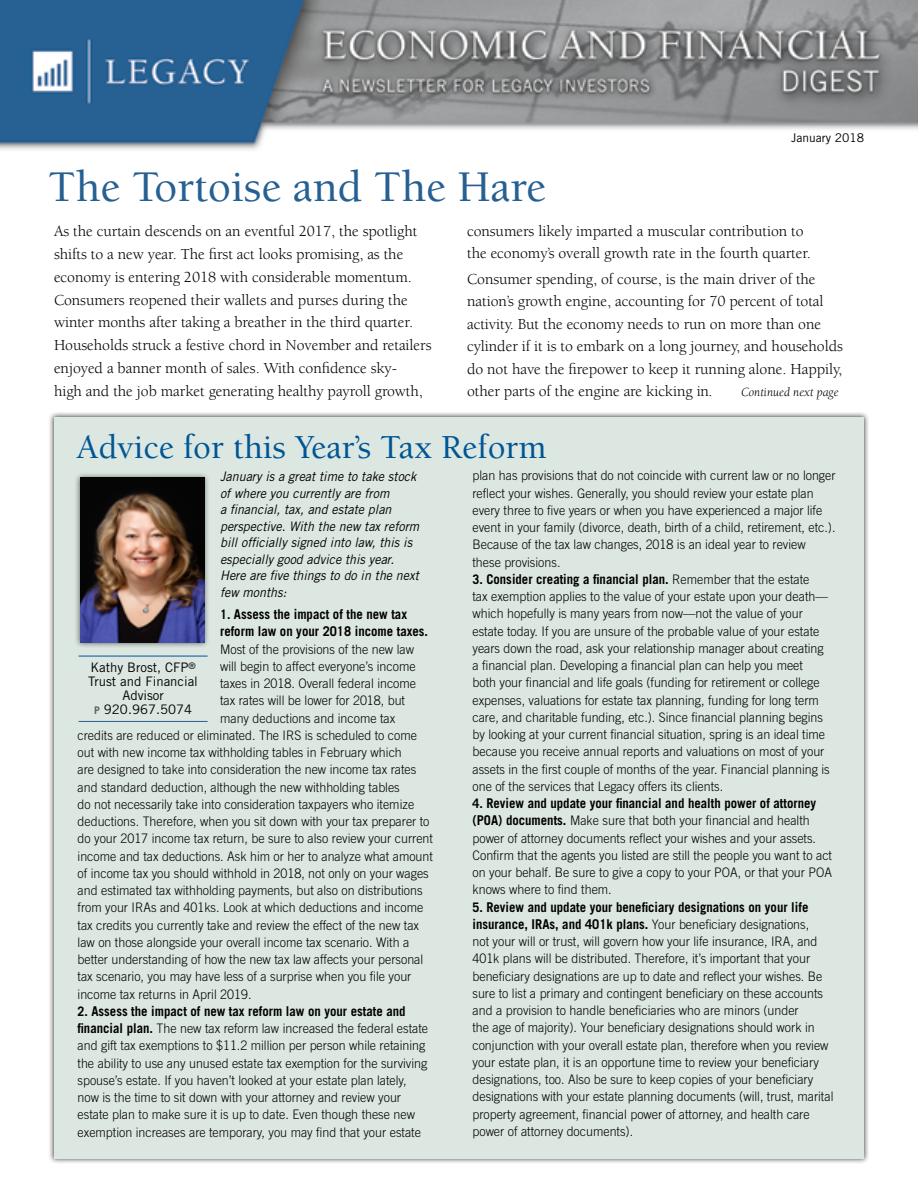
<style>
.page{position:relative;width:918px;height:1188px;background:#fff}
.page>*{position:absolute;margin:0;border:0;box-sizing:border-box;transform-origin:0 0}
.t1{font:500 45px "Berkeley Std";color:#266092}
.t2{font:500 34.5px "Berkeley Std";color:#005695}
.t3{font:15.75px/22.8px "Berkeley Std";letter-spacing:-.005em;color:#000}
.t4{font:700 13.5px/17.2px "Trade Gothic";color:#000;scale:.95 1}
.t5{font:300 13.2px/17.2px "Trade Gothic";color:#000;scale:.95 1}
.t6{font:italic 13.2px/16.5px "Trade Gothic";color:#000;scale:.95 1}
.t7{font:13.2px/14.2px "Trade Gothic";color:#000;text-align:center}
.t8{font:italic 12.75px "Berkeley Std";color:#000}
.t9{font:12px "Trade Gothic";color:#000}
.s1{font-size:13.2px}
.s2{font-weight:700;font-size:13.5px}
.s3{font-weight:700;font-size:10.5px;color:#5f6062}
.s4{font-weight:300;font-size:13.2px}
</style>
<div class="page">
<img style="left:0;top:0;width:918px;height:150px">
<div style="left:49px;top:412px;width:820px;height:751px;background:#000;opacity:.75"></div>
<div style="left:54px;top:417px;width:810px;height:741px;background:#dce7e1"></div>
<hr style="left:79px;top:656px;width:129px;height:1px;background:#005695">
<hr style="left:79px;top:721px;width:129px;height:1px;background:#266092">
<div style="left:75px;top:472px;width:135px;height:176px;background:#000;opacity:.55"></div>
<img style="left:80px;top:478px;width:124px;height:165px">
<h1 class="t1" style="left:48px;top:163px;width:500px">The Tortoise and The Hare</h1>
<p class="t9" style="left:791px;top:130px;width:74px">January 2018</p>
<p class="t3" style="left:54px;top:220px;width:379px">As the curtain descends on an eventful 2017, the spotlight shifts to a new year. The first act looks promising, as the economy is entering 2018 with considerable momentum.<br>Consumers reopened their wallets and purses during the winter months after taking a breather in the third quarter.<br>Households struck a festive chord in November and retailers enjoyed a banner month of sales. With confidence sky-<br>high and the job market generating healthy payroll growth,</p>
<p class="t3" style="left:467px;top:220px;width:345px">consumers likely imparted a muscular contribution to the economy’s overall growth rate in the fourth quarter.</p>
<p class="t3" style="left:467px;top:268px;width:377px">Consumer spending, of course, is the main driver of the nation’s growth engine, accounting for 70 percent of total activity. But the economy needs to run on more than one cylinder if it is to embark on a long journey, and households do not have the firepower to keep it running alone. Happily, other parts of the engine are kicking in.</p>
<p class="t8" style="left:741px;top:385px;width:99px">Continued next page</p>
<h2 class="t2" style="left:76px;top:428px;width:472px">Advice for this Year’s Tax Reform</h2>
<p class="t6" style="left:220px;top:468px;width:211px">January is a great time to take stock of where you currently are from<br>a financial, tax, and estate plan perspective. With the new tax reform bill officially signed into law, this is especially good advice this year.<br>Here are five things to do in the next few months:</p>
<p class="t4" style="left:220px;top:606px;width:221px"><span class="s1">1.</span> Assess the impact of the new tax reform law on your 2018 income taxes.</p>
<p class="t5" style="left:220px;top:640px;width:206px">Most of the provisions of the new law</p>
<p class="t5" style="left:220px;top:657px;width:207px">will begin to affect everyone’s income</p>
<p class="t5" style="left:220px;top:675px;width:208px">taxes in 2018. Overall federal income</p>
<p class="t5" style="left:220px;top:692px;width:196px">tax rates will be lower for 2018, but</p>
<p class="t5" style="left:220px;top:709px;width:186px">many deductions and income tax</p>
<p class="t5" style="left:78px;top:726px;width:359px">credits are reduced or eliminated. The IRS is scheduled to come</p>
<p class="t5" style="left:78px;top:744px;width:343px">out with new income tax withholding tables in February which</p>
<p class="t5" style="left:78px;top:761px;width:358px">are designed to take into consideration the new income tax rates</p>
<p class="t5" style="left:78px;top:778px;width:341px">and standard deduction, although the new withholding tables</p>
<p class="t5" style="left:78px;top:795px;width:356px">do not necessarily take into consideration taxpayers who itemize</p>
<p class="t5" style="left:78px;top:813px;width:372px">deductions. Therefore, when you sit down with your tax preparer to</p>
<p class="t5" style="left:78px;top:830px;width:376px">do your 2017 income tax return, be sure to also review your current</p>
<p class="t5" style="left:78px;top:847px;width:376px">income and tax deductions. Ask him or her to analyze what amount</p>
<p class="t5" style="left:78px;top:864px;width:371px">of income tax you should withhold in 2018, not only on your wages</p>
<p class="t5" style="left:78px;top:882px;width:365px">and estimated tax withholding payments, but also on distributions</p>
<p class="t5" style="left:78px;top:899px;width:365px">from your IRAs and 401ks. Look at which deductions and income</p>
<p class="t5" style="left:78px;top:916px;width:361px">tax credits you currently take and review the effect of the new tax</p>
<p class="t5" style="left:78px;top:933px;width:351px">law on those alongside your overall income tax scenario. With a</p>
<p class="t5" style="left:78px;top:951px;width:365px">better understanding of how the new tax law affects your personal</p>
<p class="t5" style="left:78px;top:968px;width:353px">tax scenario, you may have less of a surprise when you file your</p>
<p class="t5" style="left:78px;top:985px;width:185px">income tax returns in April 2019.</p>
<p class="t4" style="left:78px;top:1002px;width:347px"><span class="s1">2.</span> Assess the impact of new tax reform law on your estate and</p>
<p class="t5" style="left:78px;top:1020px;width:371px"><span class="s2">financial plan.</span> The new tax reform law increased the federal estate and gift tax exemptions to $11.2 million per person while retaining the ability to use any unused estate tax exemption for the surviving spouse’s estate. If you haven’t looked at your estate plan lately, now is the time to sit down with your attorney and review your estate plan to make sure it is up to date. Even though these new exemption increases are temporary, you may find that your estate</p>
<p class="t7" style="left:88px;top:660px;width:111px">Kathy Brost, CFP<sup>®<br></sup>Trust and Financial<br>Advisor<br><span class="s3">P</span> 920.967.5074</p>
<p class="t5" style="left:473px;top:467px;width:384px">plan has provisions that do not coincide with current law or no longer reflect your wishes. Generally, you should review your estate plan every three to five years or when you have experienced a major life event in your family (divorce, death, birth of a child, retirement, etc.).<br>Because of the tax law changes, 2018 is an ideal year to review these provisions.</p>
<p class="t4" style="left:473px;top:570px;width:356px"><span class="s1">3.</span> Consider creating a financial plan. <span class="s4">Remember that the estate</span></p>
<p class="t5" style="left:473px;top:588px;width:378px">tax exemption applies to the value of your estate upon your death— which hopefully is many years from now—not the value of your estate today. If you are unsure of the probable value of your estate years down the road, ask your relationship manager about creating a financial plan. Developing a financial plan can help you meet both your financial and life goals (funding for retirement or college expenses, valuations for estate tax planning, funding for long term care, and charitable funding, etc.). Since financial planning begins by looking at your current financial situation, spring is an ideal time because you receive annual reports and valuations on most of your assets in the first couple of months of the year. Financial planning is one of the services that Legacy offers its clients.</p>
<p class="t4" style="left:473px;top:794px;width:363px"><span class="s1">4.</span> Review and update your financial and health power of attorney</p>
<p class="t5" style="left:473px;top:812px;width:380px"><span class="s2">(POA) documents.</span> Make sure that both your financial and health power of attorney documents reflect your wishes and your assets.<br>Confirm that the agents you listed are still the people you want to act on your behalf. Be sure to give a copy to your POA, or that your POA knows where to find them.</p>
<p class="t4" style="left:473px;top:898px;width:356px"><span class="s1">5.</span> Review and update your beneficiary designations on your life insurance, IRAs, and 401k plans. <span class="s4">Your beneficiary designations,</span></p>
<p class="t5" style="left:473px;top:933px;width:381px">not your will or trust, will govern how your life insurance, IRA, and 401k plans will be distributed. Therefore, it’s important that your beneficiary designations are up to date and reflect your wishes. Be sure to list a primary and contingent beneficiary on these accounts and a provision to handle beneficiaries who are minors (under<br>the age of majority). Your beneficiary designations should work in conjunction with your overall estate plan, therefore when you review your estate plan, it is an opportune time to review your beneficiary designations, too. Also be sure to keep copies of your beneficiary designations with your estate planning documents (will, trust, marital property agreement, financial power of attorney, and health care power of attorney documents).</p>
</div>
